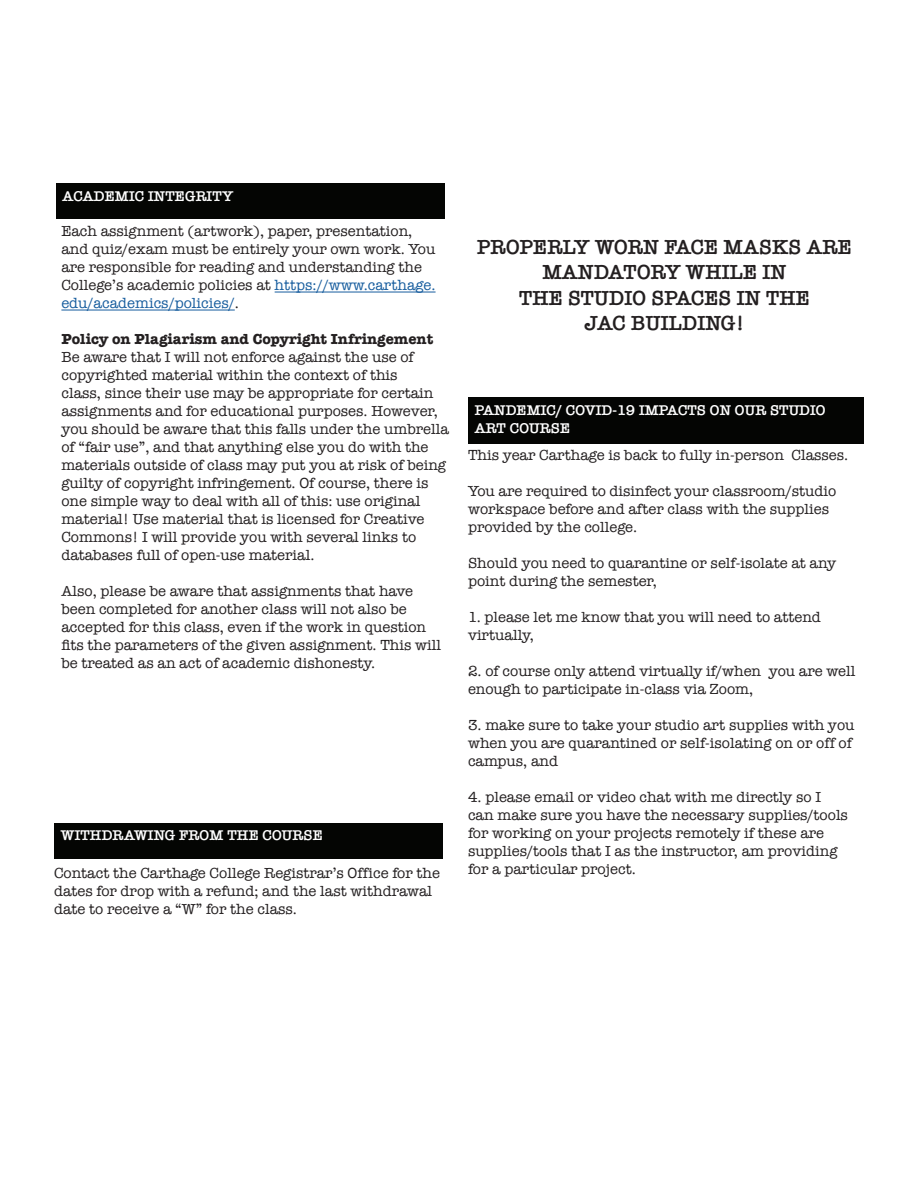
<style>
.page{position:relative;width:918px;height:1188px;background:#fff}
.page>*{position:absolute;margin:0;border:0;box-sizing:border-box;transform-origin:0 0}
.t1{font:600 21px/25.2px "American Typewriter";color:#231f20;text-align:center}
.t2{font:15px/18px "American Typewriter";color:#231f20}
.t3{font:700 15px "American Typewriter";color:#231f20}
.t4{font:600 14.55px/18px "American Typewriter";color:#fff}
.s1{color:#175d9e}
</style>
<div class="page">
<hr style="left:275px;top:292px;width:161px;height:1px;background:#175d9e">
<hr style="left:61px;top:310px;width:174px;height:1px;background:#175d9e">
<div style="left:56px;top:184px;width:388px;height:35px;background:#040503"></div>
<div style="left:54px;top:823px;width:389px;height:35px;background:#040503"></div>
<div style="left:468px;top:397px;width:396px;height:47px;background:#040503"></div>
<p class="t4" style="left:63px;top:187px;width:172px">ACADEMIC INTEGRITY</p>
<p class="t2" style="left:61px;top:221px;width:376px">Each assignment (artwork), paper, presentation, and quiz/exam must be entirely your own work. You are responsible for reading and understanding the College’s academic policies at <span class="s1">https://www.carthage. edu/academics/policies/</span>.</p>
<p class="t3" style="left:61px;top:326px;width:373px">Policy on Plagiarism and Copyright Infringement</p>
<p class="t2" style="left:61px;top:347px;width:389px">Be aware that I will not enforce against the use of copyrighted material within the context of this<br>class, since their use may be appropriate for certain assignments and for educational purposes. However, you should be aware that this falls under the umbrella of “fair use”, and that anything else you do with the materials outside of class may put you at risk of being guilty of copyright infringement. Of course, there is one simple way to deal with all of this: use original material! Use material that is licensed for Creative Commons! I will provide you with several links to databases full of open-use material.</p>
<p class="t2" style="left:61px;top:581px;width:381px">Also, please be aware that assignments that have been completed for another class will not also be accepted for this class, even if the work in question fits the parameters of the given assignment. This will be treated as an act of academic dishonesty.</p>
<p class="t4" style="left:61px;top:826px;width:264px">WITHDRAWING FROM THE COURSE</p>
<p class="t2" style="left:54px;top:864px;width:388px">Contact the Carthage College Registrar’s Office for the dates for drop with a refund; and the last withdrawal date to receive a “W” for the class.</p>
<p class="t1" style="left:477px;top:234px;width:376px">PROPERLY WORN FACE MASKS ARE<br>MANDATORY WHILE IN</p>
<p class="t1" style="left:519px;top:285px;width:293px">THE STUDIO SPACES IN THE</p>
<p class="t1" style="left:585px;top:310px;width:162px">JAC BUILDING!</p>
<p class="t4" style="left:475px;top:400px;width:353px">PANDEMIC/ COVID-19 IMPACTS ON OUR STUDIO<br>ART COURSE</p>
<p class="t2" style="left:468px;top:445px;width:382px">This year Carthage is back to fully in-person Classes.</p>
<p class="t2" style="left:468px;top:481px;width:370px">You are required to disinfect your classroom/studio workspace before and after class with the supplies provided by the college.</p>
<p class="t2" style="left:468px;top:553px;width:370px">Should you need to quarantine or self-isolate at any point during the semester,</p>
<p class="t2" style="left:468px;top:607px;width:354px">1. please let me know that you will need to attend virtually,</p>
<p class="t2" style="left:468px;top:661px;width:389px">2. of course only attend virtually if/when you are well enough to participate in-class via Zoom,</p>
<p class="t2" style="left:468px;top:715px;width:388px">3. make sure to take your studio art supplies with you when you are quarantined or self-isolating on or off of campus, and</p>
<p class="t2" style="left:468px;top:787px;width:382px">4. please email or video chat with me directly so I can make sure you have the necessary supplies/tools for working on your projects remotely if these are supplies/tools that I as the instructor, am providing for a particular project.</p>
</div>
